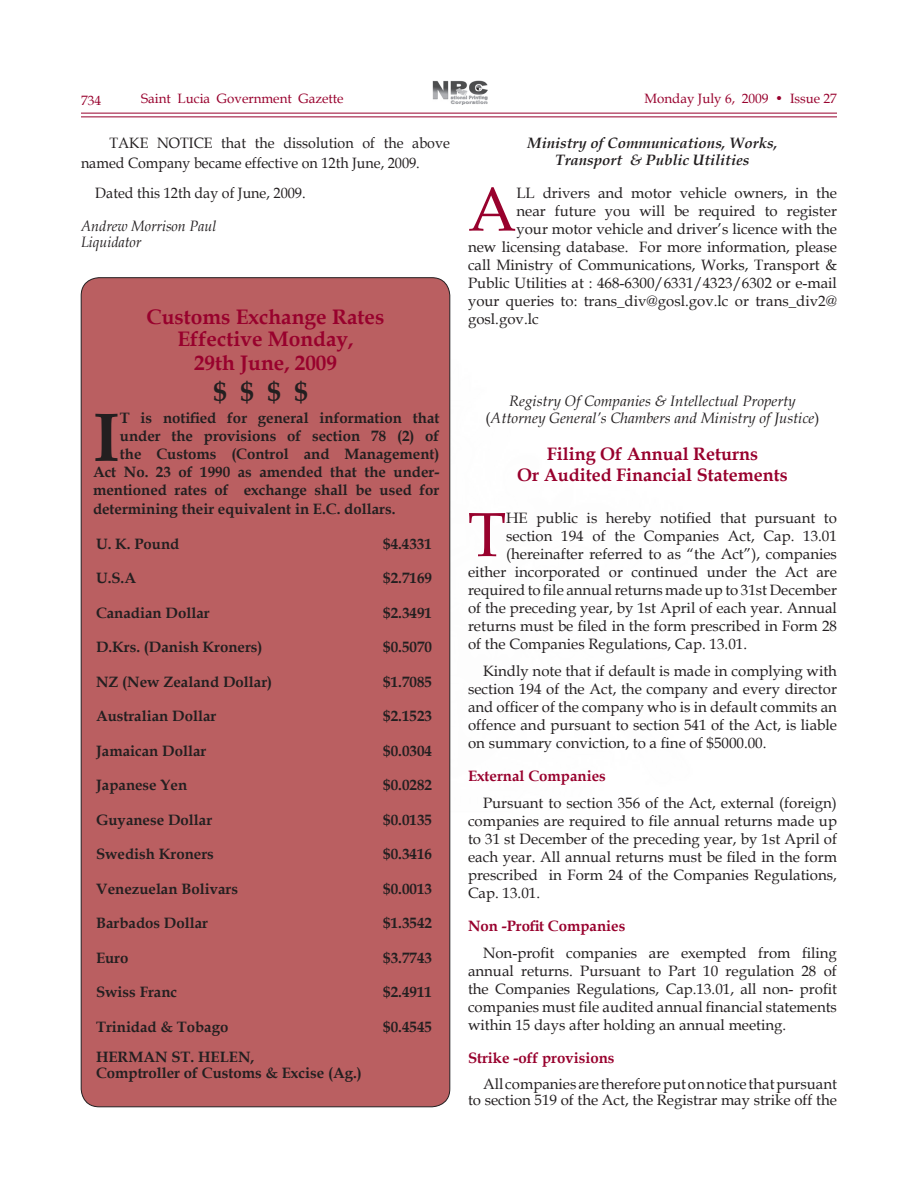
<style>
.page{position:relative;width:918px;height:1188px;background:#fff}
.page>*{position:absolute;margin:0;border:0;box-sizing:border-box;transform-origin:0 0}
.t1{font:700 69px "Book Antiqua";color:#231f20}
.t2{font:62.25px "Book Antiqua";color:#98012d}
.t3{font:700 27px "Book Antiqua";color:#231f20}
.t4{font:700 21px "Book Antiqua";color:#98012d}
.t5{font:700 18px "Book Antiqua";color:#98012d}
.t6{font:15px/18px "Book Antiqua";color:#231f20;text-align:justify}
.t7{font:700 15px/18px "Book Antiqua";color:#231f20;text-align:right}
.t8{font:15px/19.5px "Book Antiqua";color:#231f20;scale:.95 1}
.t9{font:italic 15px "Book Antiqua";color:#231f20}
.t10{font:italic 700 15px "Book Antiqua";color:#231f20}
.t11{font:700 15px "Book Antiqua";color:#98012d}
.t12{font:italic 15px "Book Antiqua";color:#231f20;scale:.95 1}
.t13{font:13.5px "Book Antiqua";color:#98012d}
.s1{font-style:normal}
</style>
<div class="page">
<img style="left:433px;top:81px;width:55px;height:24px">
<hr style="left:81px;top:113px;width:756px;height:1px;background:#98012d">
<hr style="left:81px;top:116px;width:756px;height:1px;background:#98012d">
<div style="left:81px;top:278px;width:369px;height:829px;background:#ba5f61;border-radius:18px"></div>
<p class="t13" style="left:81px;top:91px;width:22px">734</p>
<p class="t13" style="left:141px;top:89px;width:204px">Saint Lucia Government Gazette</p>
<p class="t13" style="left:645px;top:89px;width:194px">Monday July 6, 2009 • Issue 27</p>
<p class="t8" style="left:81px;top:133px;width:390px;text-indent:28px">TAKE NOTICE that the dissolution of the above named Company became effective on 12th June, 2009.</p>
<p class="t8" style="left:95px;top:182px;width:223px">Dated this 12th day of June, 2009.</p>
<p class="t12" style="left:81px;top:215px;width:144px">Andrew Morrison Paul</p>
<p class="t12" style="left:81px;top:231px;width:65px">Liquidator</p>
<p class="t10" style="left:528px;top:133px;width:251px">Ministry of Communications, Works,</p>
<p class="t10" style="left:556px;top:149px;width:195px">Transport &amp; Public Utilities</p>
<p class="t2" style="left:468px;top:166px;width:50px">A</p>
<p class="t6" style="left:516px;top:183px;width:322px">ll drivers and motor vehicle owners, in the</p>
<p class="t6" style="left:516px;top:201px;width:322px">near future you will be required to register</p>
<p class="t6" style="left:516px;top:219px;width:322px">your motor vehicle and driver’s licence with the</p>
<p class="t6" style="left:468px;top:237px;width:370px">new licensing database. For more information, please</p>
<p class="t6" style="left:468px;top:255px;width:371px">call Ministry of Communications, Works, Transport &amp;</p>
<p class="t6" style="left:468px;top:273px;width:370px">Public Utilities at : 468-6300/6331/4323/6302 or e-mail</p>
<p class="t6" style="left:468px;top:291px;width:371px">your queries to: trans_div@gosl.gov.lc or trans_div2@</p>
<p class="t6" style="left:468px;top:309px;width:72px">gosl.gov.lc</p>
<p class="t4" style="left:147px;top:302px;width:239px">Customs Exchange Rates</p>
<p class="t4" style="left:177px;top:325px;width:178px">Effective Monday,</p>
<p class="t4" style="left:194px;top:349px;width:144px">29th June, 2009</p>
<p class="t3" style="left:214px;top:373px;width:96px">$ $ $ $</p>
<p class="t7" style="left:93px;top:409px;width:348px">T is notified for general information that under the provisions of section 78 (2) of<br>the Customs (Control and Management)<br>Act No. 23 of 1990 as amended that the under&shy;mentioned rates of exchange shall be used for</p>
<p class="t7" style="left:93px;top:500px;width:304px">determining their equivalent in E.C. dollars.</p>
<p class="t7" style="left:96px;top:534px;width:85px">U. K. Pound</p>
<p class="t7" style="left:383px;top:534px;width:50px">$4.4331</p>
<p class="t7" style="left:96px;top:569px;width:42px">U.S.A</p>
<p class="t7" style="left:383px;top:569px;width:50px">$2.7169</p>
<p class="t7" style="left:96px;top:603px;width:115px">Canadian Dollar</p>
<p class="t7" style="left:383px;top:603px;width:50px">$2.3491</p>
<p class="t7" style="left:96px;top:638px;width:168px">D.Krs. (Danish Kroners)</p>
<p class="t7" style="left:383px;top:638px;width:50px">$0.5070</p>
<p class="t7" style="left:96px;top:672px;width:178px">NZ (New Zealand Dollar)</p>
<p class="t7" style="left:383px;top:672px;width:50px">$1.7085</p>
<p class="t7" style="left:96px;top:707px;width:122px">Australian Dollar</p>
<p class="t7" style="left:383px;top:707px;width:50px">$2.1523</p>
<p class="t7" style="left:96px;top:741px;width:112px">Jamaican Dollar</p>
<p class="t7" style="left:383px;top:741px;width:50px">$0.0304</p>
<p class="t7" style="left:96px;top:776px;width:93px">Japanese Yen</p>
<p class="t7" style="left:383px;top:776px;width:50px">$0.0282</p>
<p class="t7" style="left:96px;top:810px;width:118px">Guyanese Dollar</p>
<p class="t7" style="left:383px;top:810px;width:50px">$0.0135</p>
<p class="t7" style="left:96px;top:845px;width:119px">Swedish Kroners</p>
<p class="t7" style="left:383px;top:845px;width:50px">$0.3416</p>
<p class="t7" style="left:96px;top:879px;width:144px">Venezuelan Bolivars</p>
<p class="t7" style="left:383px;top:879px;width:50px">$0.0013</p>
<p class="t7" style="left:96px;top:914px;width:114px">Barbados Dollar</p>
<p class="t7" style="left:383px;top:914px;width:50px">$1.3542</p>
<p class="t7" style="left:96px;top:948px;width:34px">Euro</p>
<p class="t7" style="left:383px;top:948px;width:50px">$3.7743</p>
<p class="t7" style="left:96px;top:983px;width:83px">Swiss Franc</p>
<p class="t7" style="left:383px;top:983px;width:50px">$2.4911</p>
<p class="t7" style="left:96px;top:1017px;width:134px">Trinidad &amp; Tobago</p>
<p class="t7" style="left:383px;top:1017px;width:50px">$0.4545</p>
<p class="t7" style="left:96px;top:1047px;width:160px">HERMAN ST. HELEN,</p>
<p class="t7" style="left:96px;top:1064px;width:267px">Comptroller of Customs &amp; Excise (Ag.)</p>
<p class="t1" style="left:93px;top:390px;width:28px">I</p>
<p class="t9" style="left:509px;top:390px;width:288px">Registry Of Companies &amp; Intellectual Property</p>
<p class="t9" style="left:486px;top:407px;width:335px"><span class="s1">(</span>Attorney General’s Chambers and Ministry of Justice<span class="s1">)</span></p>
<p class="t5" style="left:547px;top:442px;width:213px">Filing Of Annual Returns</p>
<p class="t5" style="left:517px;top:463px;width:272px">Or Audited Financial Statements</p>
<p class="t2" style="left:468px;top:492px;width:40px">T</p>
<p class="t6" style="left:506px;top:509px;width:332px">he public is hereby notified that pursuant to</p>
<p class="t6" style="left:506px;top:527px;width:332px">section 194 of the Companies Act, Cap. 13.01</p>
<p class="t6" style="left:506px;top:545px;width:332px">(hereinafter referred to as “the Act”), companies</p>
<p class="t6" style="left:468px;top:563px;width:370px">either incorporated or continued under the Act are</p>
<p class="t6" style="left:468px;top:581px;width:371px">required to file annual returns made up to 31st December</p>
<p class="t6" style="left:468px;top:599px;width:370px">of the preceding year, by 1st April of each year. Annual</p>
<p class="t6" style="left:468px;top:617px;width:371px">returns must be filed in the form prescribed in Form 28</p>
<p class="t6" style="left:468px;top:635px;width:281px">of the Companies Regulations, Cap. 13.01.</p>
<p class="t6" style="left:468px;top:662px;width:371px;text-indent:15px">Kindly note that if default is made in complying with section 194 of the Act, the company and every director and officer of the company who is in default commits an offence and pursuant to section 541 of the Act, is liable on summary conviction, to a fine of $5000.00.</p>
<p class="t11" style="left:468px;top:766px;width:139px">External Companies</p>
<p class="t6" style="left:468px;top:794px;width:371px;text-indent:15px">Pursuant to section 356 of the Act, external (foreign) companies are required to file annual returns made up to 31 st December of the preceding year, by 1st April of each year. All annual returns must be filed in the form prescribed in Form 24 of the Companies Regulations, Cap. 13.01.</p>
<p class="t11" style="left:468px;top:916px;width:159px">Non -Profit Companies</p>
<p class="t6" style="left:468px;top:944px;width:371px;text-indent:15px">Non-profit companies are exempted from filing annual returns. Pursuant to Part 10 regulation 28 of the Companies Regulations, Cap.13.01, all non- profit companies must file audited annual financial statements within 15 days after holding an annual meeting.</p>
<p class="t11" style="left:468px;top:1048px;width:148px">Strike -off provisions</p>
<p class="t6" style="left:468px;top:1075px;width:370px;line-height:16.5px;text-align:right">All companies are therefore put on notice that pursuant to section 519 of the Act, the Registrar may strike off the</p>
</div>
